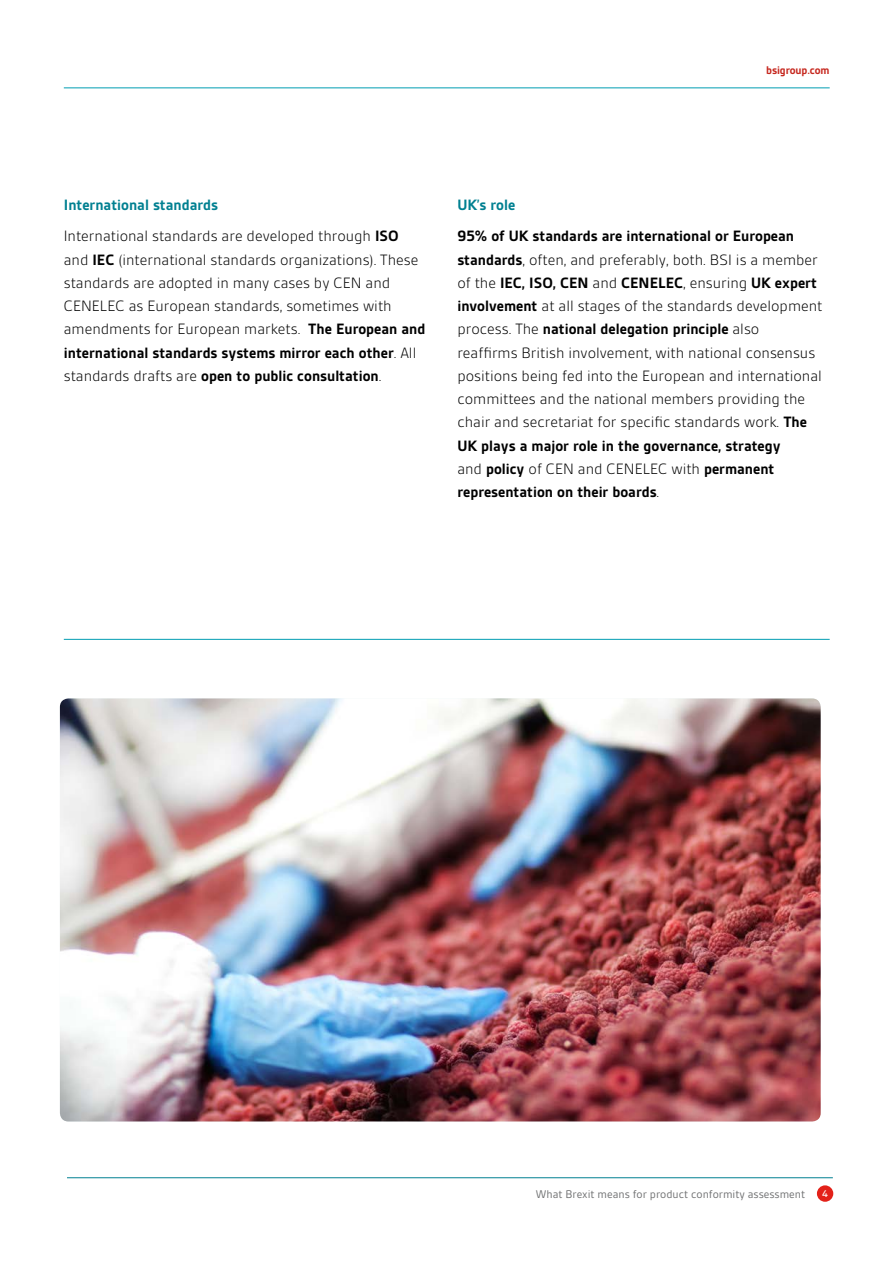
<style>
.page{position:relative;width:885px;height:1263px;background:#fff}
.page>*{position:absolute;margin:0;border:0;box-sizing:border-box;transform-origin:0 0}
.t1{font:300 16.2px/23.2px "BSI Gesta";color:#000}
.t2{font:700 16.2px "BSI Gesta";color:#008091}
.t3{font:12px "BSI Gesta";color:#707172}
.t4{font:700 12px "BSI Gesta";letter-spacing:-.01em;color:#c6271e}
.t5{font:500 10.5px "BSI Gesta";color:#fff}
.s1{font-weight:700;color:#008091}
.s2{font-weight:700}
</style>
<div class="page">
<div style="left:816px;top:1185px;width:17px;height:17px;background:#e32119;border-radius:50%"></div>
<hr style="left:67px;top:1177px;width:765px;height:1px;background:#008091">
<hr style="left:64px;top:88px;width:765px;height:1px;background:#009db2">
<hr style="left:64px;top:639px;width:765px;height:1px;background:#009db2">
<img style="left:60px;top:698px;width:760px;height:423px">
<p class="t4" style="left:766px;top:64px;width:65px">bsigroup.com</p>
<p class="t1" style="left:64px;top:189px;width:336px;line-height:31.8px"><span class="s1">International standards<br></span>International standards are developed through <span class="s2">ISO</span></p>
<p class="t1" style="left:64px;top:248px;width:363px">and <span class="s2">IEC</span> (international standards organizations). These standards are adopted in many cases by CEN and CENELEC as European standards, sometimes with amendments for European markets. <span class="s2">The European and international standards systems mirror each other</span>. All standards drafts are <span class="s2">open to public consultation</span>.</p>
<p class="t2" style="left:457px;top:196px;width:59px">UK’s role</p>
<p class="t1" style="left:457px;top:225px;width:366px"><span class="s2">95% of UK standards are international or European standards</span>, often, and preferably, both. BSI is a member of the <span class="s2">IEC, ISO, CEN</span> and <span class="s2">CENELEC</span>, ensuring <span class="s2">UK expert involvement</span> at all stages of the standards development process. The <span class="s2">national delegation principle</span> also reaffirms British involvement, with national consensus positions being fed into the European and international committees and the national members providing the chair and secretariat for specific standards work. <span class="s2">The UK plays a major role in the governance, strategy<br></span>and <span class="s2">policy</span> of CEN and CENELEC with <span class="s2">permanent representation on their boards</span>.</p>
<p class="t3" style="left:536px;top:1187px;width:271px">What Brexit means for product conformity assessment</p>
<p class="t5" style="left:822px;top:1188px;width:7px">4</p>
</div>
